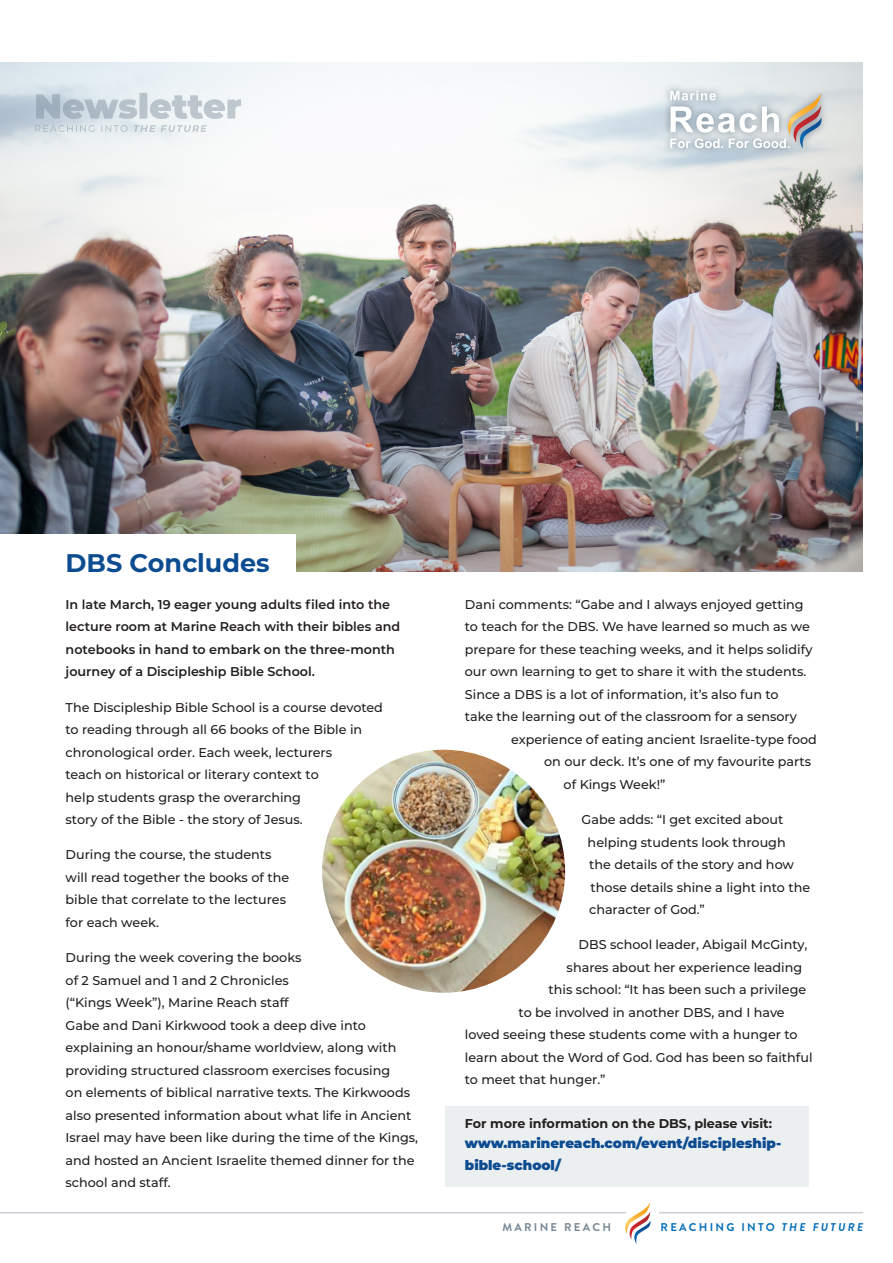
<style>
.page{position:relative;width:893px;height:1263px;background:#fff}
.page>*{position:absolute;margin:0;border:0;box-sizing:border-box;transform-origin:0 0}
.t1{font:700 25.5px "Montserrat";color:#0d4c91}
.t2{font:900 13.5px/22.5px "Montserrat";color:#0d4c91}
.t3{font:500 12.75px/22.5px "Montserrat";color:#231f20}
.t4{font:600 12.75px/22.5px "Montserrat";color:#231f20}
.t5{font:700 12.75px "Montserrat";color:#231f20}
.t6{font:700 11.25px "Brandon Grotesque";letter-spacing:.2em;color:#0770ba}
.t7{font:700 11.25px "Brandon Grotesque";letter-spacing:.2em;color:#768693}
.s1{font-style:italic}
</style>
<div class="page">
<div style="left:445px;top:1106px;width:363px;height:80px;background:#eceff0"></div>
<img style="left:0;top:62px;width:862px;height:510px">
<hr style="left:659px;top:1212px;width:204px;height:1px;background:#cdd0d6">
<svg style="left:623px;top:1202px;width:28px;height:42px"></svg>
<hr style="left:0;top:1212px;width:626px;height:1px;background:#cdd0d6">
<svg style="left:662px;top:83px;width:167px;height:73px;background:#d4dde1"></svg>
<svg style="left:670px;top:91px;width:152px;height:57px"></svg>
<svg style="left:36px;top:93px;width:205px;height:26px;background:#c8d2d9"></svg>
<svg style="left:35px;top:125px;width:172px;height:7px"></svg>
<img style="left:322px;top:750px;width:243px;height:243px;border-radius:121px">
<div style="left:0;top:534px;width:295px;height:53px;background:#fff"></div>
<p class="t1" style="left:66px;top:544px;width:206px">DBS Concludes</p>
<p class="t4" style="left:66px;top:592px;width:336px">In late March, 19 eager young adults filed into the lecture room at Marine Reach with their bibles and notebooks in hand to embark on the three-month journey of a Discipleship Bible School.</p>
<p class="t3" style="left:66px;top:695px;width:319px">The Discipleship Bible School is a course devoted to reading through all 66 books of the Bible in chronological order. Each week, lecturers<br>teach on historical or literary context to<br>help students grasp the overarching<br>story of the Bible - the story of Jesus.</p>
<p class="t3" style="left:66px;top:843px;width:225px">During the course, the students will read together the books of the bible that correlate to the lectures for each week.</p>
<p class="t3" style="left:66px;top:946px;width:354px">During the week covering the books<br>of 2 Samuel and 1 and 2 Chronicles<br>(“Kings Week”), Marine Reach staff<br>Gabe and Dani Kirkwood took a deep dive into explaining an honour/shame worldview, along with providing structured classroom exercises focusing<br>on elements of biblical narrative texts. The Kirkwoods also presented information about what life in Ancient Israel may have been like during the time of the Kings, and hosted an Ancient Israelite themed dinner for the school and staff.</p>
<p class="t3" style="left:465px;top:592px;width:340px">Dani comments: “Gabe and I always enjoyed getting</p>
<p class="t3" style="left:465px;top:615px;width:346px">to teach for the DBS. We have learned so much as we</p>
<p class="t3" style="left:465px;top:637px;width:349px">prepare for these teaching weeks, and it helps solidify</p>
<p class="t3" style="left:465px;top:660px;width:343px">our own learning to get to share it with the students.</p>
<p class="t3" style="left:465px;top:682px;width:315px">Since a DBS is a lot of information, it’s also fun to</p>
<p class="t3" style="left:465px;top:705px;width:334px">take the learning out of the classroom for a sensory</p>
<p class="t3" style="left:511px;top:727px;width:307px">experience of eating ancient Israelite-type food</p>
<p class="t3" style="left:544px;top:750px;width:269px">on our deck. It’s one of my favourite parts</p>
<p class="t3" style="left:564px;top:772px;width:103px">of Kings Week!”</p>
<p class="t3" style="left:588px;top:808px;width:224px;text-indent:-6px">Gabe adds: “I get excited about helping students look through the details of the story and how those details shine a light into the character of God.”</p>
<p class="t3" style="left:579px;top:933px;width:230px">DBS school leader, Abigail McGinty,</p>
<p class="t3" style="left:567px;top:955px;width:237px">shares about her experience leading</p>
<p class="t3" style="left:549px;top:978px;width:259px">this school: “It has been such a privilege</p>
<p class="t3" style="left:519px;top:1000px;width:268px">to be involved in another DBS, and I have</p>
<p class="t3" style="left:465px;top:1023px;width:334px">loved seeing these students come with a hunger to</p>
<p class="t3" style="left:465px;top:1045px;width:349px">learn about the Word of God. God has been so faithful</p>
<p class="t3" style="left:465px;top:1068px;width:142px">to meet that hunger.”</p>
<p class="t5" style="left:465px;top:1114px;width:309px">For more information on the DBS, please visit:</p>
<p class="t2" style="left:465px;top:1131px;width:318px">www.marinereach.com/event/discipleship&shy;bible-school/</p>
<p class="t7" style="left:502px;top:1219px;width:110px">MARINE REACH</p>
<p class="t6" style="left:661px;top:1219px;width:204px">REACHING INTO <span class="s1">THE FUTURE</span></p>
</div>
